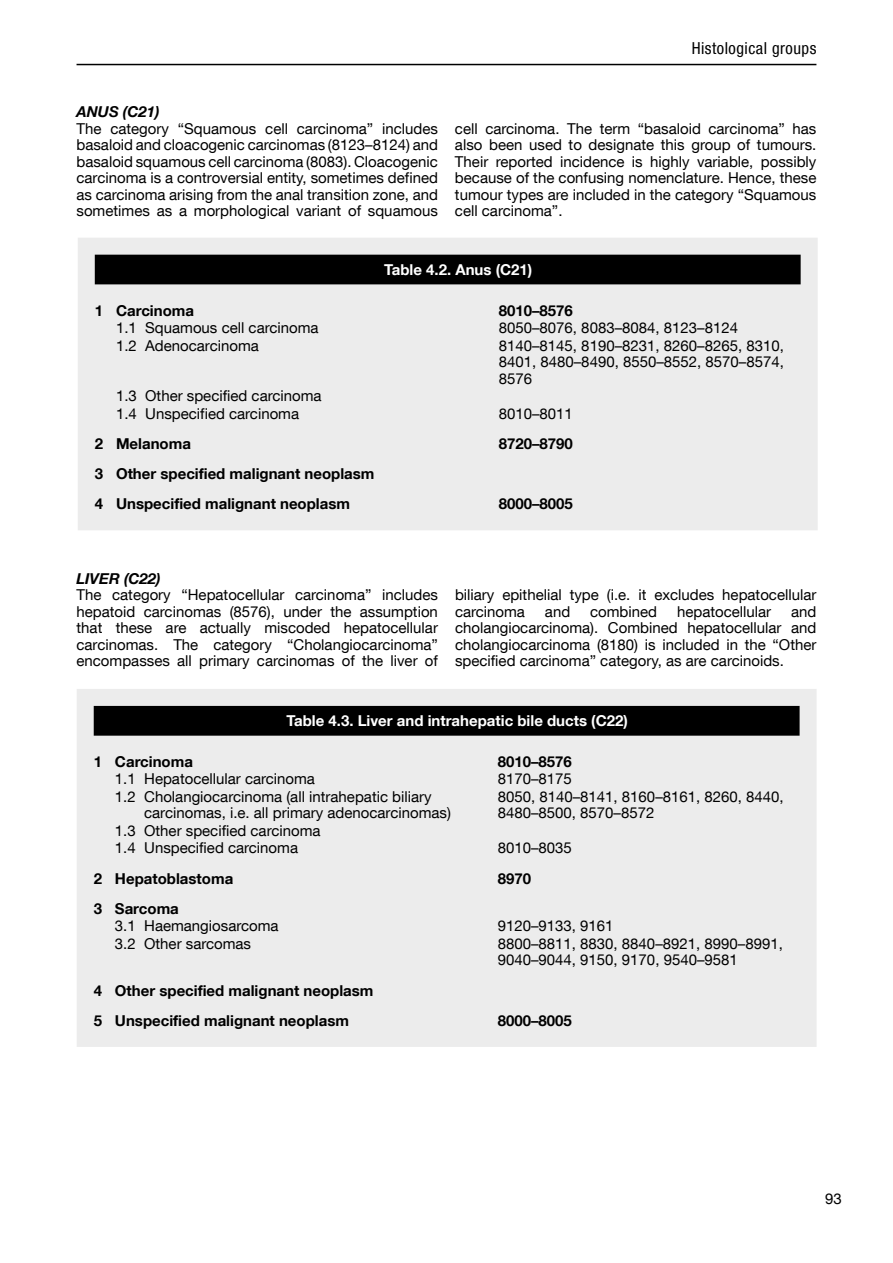
<style>
.page{position:relative;width:893px;height:1263px;background:#fff}
.page>*{position:absolute;margin:0;border:0;box-sizing:border-box;transform-origin:0 0}
.t1{font:condensed 16.5px "Helvetica Neue LT Com";letter-spacing:.03em;color:#000}
.text{font:15px/16.5px "Helvetica Neue LT Com";color:#000;text-align:justify}
.Texte_tableau_medium{font:15px/16.5px "Helvetica Neue LT Com";color:#000}
.Texte_tabeau_gras{font:700 15px "Helvetica Neue LT Com";color:#000}
.Texte_tabeau_gras-2{font:700 15px "Helvetica Neue LT Com";color:#fff}
.subtitle{font:italic 700 15px "Helvetica Neue LT Com";color:#000}
.table_title{font:700 15px "Helvetica Neue LT Com";color:#fff}
</style>
<div class="page">
<hr style="left:77px;top:64px;width:739px;height:1px;background:#000">
<div style="left:78px;top:238px;width:740px;height:292px;background:#ececec"></div>
<div style="left:95px;top:255px;width:706px;height:29px;background:#000"></div>
<div style="left:77px;top:689px;width:740px;height:358px;background:#ececec"></div>
<div style="left:94px;top:706px;width:706px;height:30px;background:#000"></div>
<p class="t1" style="left:692px;top:39px;width:126px">Histological groups</p>
<p class="subtitle" style="left:77px;top:102px;width:85px">ANUS (C21)</p>
<p class="text" style="left:77px;top:120px;width:363px">The category “Squamous cell carcinoma” includes basaloid and cloacogenic carcinomas (8123–8124) and basaloid squamous cell carcinoma (8083). Cloacogenic carcinoma is a controversial entity, sometimes defined as carcinoma arising from the anal transition zone, and sometimes as a morphological variant of squamous</p>
<p class="text" style="left:455px;top:120px;width:363px">cell carcinoma. The term “basaloid carcinoma” has also been used to designate this group of tumours.<br>Their reported incidence is highly variable, possibly because of the confusing nomenclature. Hence, these tumour types are included in the category “Squamous cell carcinoma”.</p>
<p class="table_title" style="left:384px;top:260px;width:150px">Table 4.2. Anus (C21)</p>
<p class="Texte_tabeau_gras" style="left:95px;top:301px;width:10px">1</p>
<p class="Texte_tabeau_gras" style="left:116px;top:301px;width:80px">Carcinoma</p>
<p class="Texte_tabeau_gras" style="left:499px;top:301px;width:76px">8010–8576</p>
<p class="Texte_tableau_medium" style="left:116px;top:319px;width:204px">1.1 Squamous cell carcinoma</p>
<p class="Texte_tableau_medium" style="left:499px;top:319px;width:241px">8050–8076, 8083–8084, 8123–8124</p>
<p class="Texte_tableau_medium" style="left:116px;top:337px;width:144px">1.2 Adenocarcinoma</p>
<p class="Texte_tableau_medium" style="left:499px;top:337px;width:287px;text-align:justify">8140–8145, 8190–8231, 8260–8265, 8310, 8401, 8480–8490, 8550–8552, 8570–8574, 8576</p>
<p class="Texte_tableau_medium" style="left:116px;top:387px;width:207px">1.3 Other specified carcinoma</p>
<p class="Texte_tableau_medium" style="left:116px;top:405px;width:185px">1.4 Unspecified carcinoma</p>
<p class="Texte_tableau_medium" style="left:499px;top:405px;width:76px">8010–8011</p>
<p class="Texte_tabeau_gras" style="left:95px;top:434px;width:10px">2</p>
<p class="Texte_tabeau_gras" style="left:116px;top:434px;width:76px">Melanoma</p>
<p class="Texte_tabeau_gras" style="left:499px;top:434px;width:76px">8720–8790</p>
<p class="Texte_tabeau_gras" style="left:95px;top:464px;width:10px">3</p>
<p class="Texte_tabeau_gras" style="left:116px;top:464px;width:260px">Other specified malignant neoplasm</p>
<p class="Texte_tabeau_gras" style="left:95px;top:495px;width:10px">4</p>
<p class="Texte_tabeau_gras" style="left:116px;top:495px;width:236px">Unspecified malignant neoplasm</p>
<p class="Texte_tabeau_gras" style="left:499px;top:495px;width:76px">8000–8005</p>
<p class="subtitle" style="left:77px;top:569px;width:86px">LIVER (C22)</p>
<p class="text" style="left:77px;top:586px;width:363px">The category “Hepatocellular carcinoma” includes hepatoid carcinomas (8576), under the assumption that these are actually miscoded hepatocellular carcinomas. The category “Cholangiocarcinoma” encompasses all primary carcinomas of the liver of</p>
<p class="text" style="left:455px;top:586px;width:363px">biliary epithelial type (i.e. it excludes hepatocellular carcinoma</p>
<p class="text" style="left:455px;top:603px;width:363px;text-indent:336px">and cholangiocarcinoma). Combined hepatocellular and cholangiocarcinoma (8180) is included in the “Other specified carcinoma” category, as are carcinoids.</p>
<p class="text" style="left:545px;top:603px;width:27px">and</p>
<p class="text" style="left:590px;top:603px;width:68px">combined</p>
<p class="text" style="left:677px;top:603px;width:96px">hepatocellular</p>
<p class="Texte_tabeau_gras-2" style="left:287px;top:711px;width:343px">Table 4.3. Liver and intrahepatic bile ducts (C22)</p>
<p class="Texte_tabeau_gras" style="left:94px;top:752px;width:10px">1</p>
<p class="Texte_tabeau_gras" style="left:115px;top:752px;width:80px">Carcinoma</p>
<p class="Texte_tabeau_gras" style="left:498px;top:752px;width:76px">8010–8576</p>
<p class="Texte_tableau_medium" style="left:115px;top:770px;width:202px">1.1 Hepatocellular carcinoma</p>
<p class="Texte_tableau_medium" style="left:498px;top:770px;width:76px">8170–8175</p>
<p class="Texte_tableau_medium" style="left:144px;top:788px;width:308px;text-indent:-29px">1.2 Cholangiocarcinoma (all intrahepatic biliary carcinomas, i.e. all primary adenocarcinomas)</p>
<p class="Texte_tableau_medium" style="left:498px;top:788px;width:288px">8050, 8140–8141, 8160–8161, 8260, 8440,<br>8480–8500, 8570–8572</p>
<p class="Texte_tableau_medium" style="left:115px;top:822px;width:207px">1.3 Other specified carcinoma</p>
<p class="Texte_tableau_medium" style="left:115px;top:839px;width:185px">1.4 Unspecified carcinoma</p>
<p class="Texte_tableau_medium" style="left:498px;top:839px;width:76px">8010–8035</p>
<p class="Texte_tabeau_gras" style="left:94px;top:869px;width:10px">2</p>
<p class="Texte_tabeau_gras" style="left:115px;top:869px;width:120px">Hepatoblastoma</p>
<p class="Texte_tabeau_gras" style="left:498px;top:869px;width:35px">8970</p>
<p class="Texte_tabeau_gras" style="left:94px;top:899px;width:10px">3</p>
<p class="Texte_tabeau_gras" style="left:115px;top:899px;width:65px">Sarcoma</p>
<p class="Texte_tableau_medium" style="left:115px;top:917px;width:165px">3.1 Haemangiosarcoma</p>
<p class="Texte_tableau_medium" style="left:498px;top:917px;width:117px">9120–9133, 9161</p>
<p class="Texte_tableau_medium" style="left:115px;top:935px;width:138px">3.2 Other sarcomas</p>
<p class="Texte_tableau_medium" style="left:498px;top:935px;width:287px">8800–8811, 8830, 8840–8921, 8990–8991,<br>9040–9044, 9150, 9170, 9540–9581</p>
<p class="Texte_tabeau_gras" style="left:94px;top:981px;width:10px">4</p>
<p class="Texte_tabeau_gras" style="left:115px;top:981px;width:260px">Other specified malignant neoplasm</p>
<p class="Texte_tabeau_gras" style="left:94px;top:1011px;width:10px">5</p>
<p class="Texte_tabeau_gras" style="left:115px;top:1011px;width:236px">Unspecified malignant neoplasm</p>
<p class="Texte_tabeau_gras" style="left:498px;top:1011px;width:76px">8000–8005</p>
<p class="text" style="left:825px;top:1189px;width:18px">93</p>
</div>
